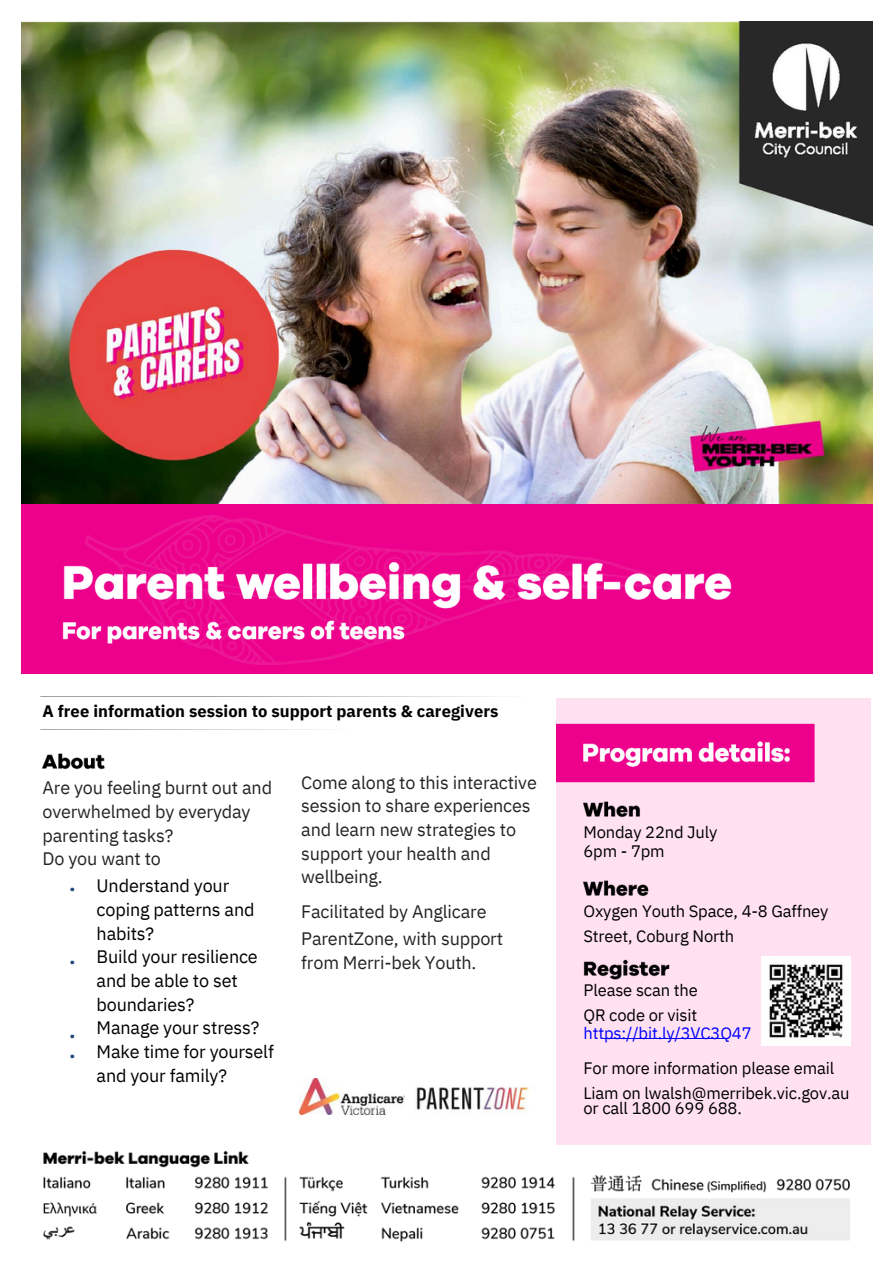
<style>
.page{position:relative;width:894px;height:1264px;background:#fff}
.page>*{position:absolute;margin:0;border:0;box-sizing:border-box;transform-origin:0 0}
.t1{font:18px/23.7px "IBM Plex Sans";letter-spacing:-.01em;color:#242424}
.t2{font:18px/23.7px "IBM Plex Sans";letter-spacing:-.01em;color:#000}
.t3{font:16.65px "IBM Plex Sans";letter-spacing:-.01em;color:#000}
.t4{font:16.5px/19.2px "IBM Plex Sans";letter-spacing:-.01em;color:#000}
.t5{font:700 16.5px "IBM Plex Sans";letter-spacing:.005em;color:#000}
.t6{font:16.5px "IBM Plex Sans";letter-spacing:-.01em;color:#00f}
.t7{font:15px/20.2px "IBM Plex Sans";color:#1f497d}
</style>
<div class="page">
<img style="left:43px;top:1144px;width:828px;height:98px">
<div style="left:556px;top:698px;width:314px;height:446px;background:#ffe1f2"></div>
<div style="left:556px;top:724px;width:257px;height:57px;background:#ec008c"></div>
<div style="left:556px;top:724px;width:258px;height:58px;border:1px solid #ec008c"></div>
<img style="left:583px;top:741px;width:207px;height:26px">
<img style="left:583px;top:801px;width:57px;height:17px">
<img style="left:583px;top:880px;width:66px;height:17px">
<img style="left:583px;top:959px;width:87px;height:21px">
<svg style="left:40px;top:696px;width:457px;height:1px"></svg>
<hr style="left:603px;top:1037px;width:123px;height:1px;background:#00f">
<img style="left:42px;top:753px;width:63px;height:17px">
<div style="left:21px;top:504px;width:851px;height:170px;background:#ec008c"></div>
<img style="left:21px;top:21px;width:851px;height:482px">
<img style="left:85px;top:515px;width:382px;height:149px">
<img style="left:63px;top:550px;width:210px;height:65px">
<img style="left:273px;top:550px;width:199px;height:65px">
<img style="left:472px;top:550px;width:260px;height:64px">
<img style="left:601px;top:550px;width:45px;height:64px">
<img style="left:62px;top:615px;width:359px;height:32px">
<img style="left:416px;top:1086px;width:114px;height:28px">
<img style="left:300px;top:1078px;width:104px;height:36px">
<img style="left:761px;top:956px;width:89px;height:89px">
<p class="t5" style="left:42px;top:700px;width:457px">A free information session to support parents &amp; caregivers</p>
<p class="t1" style="left:42px;top:775px;width:231px">Are you feeling burnt out and overwhelmed by everyday parenting tasks?<br>Do you want to</p>
<p class="t7" style="left:69px;top:878px;width:7px">•</p>
<p class="t2" style="left:97px;top:873px;width:179px">Understand your coping patterns and habits?<br>Build your resilience and be able to set boundaries?<br>Manage your stress?<br>Make time for yourself and your family?</p>
<p class="t7" style="left:69px;top:951px;width:7px">•</p>
<p class="t7" style="left:69px;top:1025px;width:7px">• •</p>
<p class="t1" style="left:301px;top:770px;width:237px">Come along to this interactive session to share experiences and learn new strategies to support your health and wellbeing.</p>
<p class="t1" style="left:301px;top:899px;width:187px">Facilitated by Anglicare</p>
<p class="t1" style="left:301px;top:926px;width:203px">ParentZone, with support</p>
<p class="t1" style="left:301px;top:950px;width:177px">from Merri-bek Youth.</p>
<p class="t4" style="left:583px;top:822px;width:135px">Monday 22nd July<br>6pm - 7pm</p>
<p class="t4" style="left:583px;top:901px;width:246px">Oxygen Youth Space, 4-8 Gaffney</p>
<p class="t4" style="left:583px;top:925px;width:152px">Street, Coburg North</p>
<p class="t4" style="left:583px;top:980px;width:116px">Please scan the</p>
<p class="t4" style="left:583px;top:1005px;width:115px">QR code or visit</p>
<p class="t6" style="left:583px;top:1022px;width:170px">https://bit.ly/3VC3Q47</p>
<p class="t4" style="left:583px;top:1058px;width:252px">For more information please email</p>
<p class="t4" style="left:583px;top:1083px;width:267px">Liam on lwalsh@merribek.vic.gov.au</p>
<p class="t3" style="left:583px;top:1096px;width:160px">or call 1800 699 688.</p>
</div>
